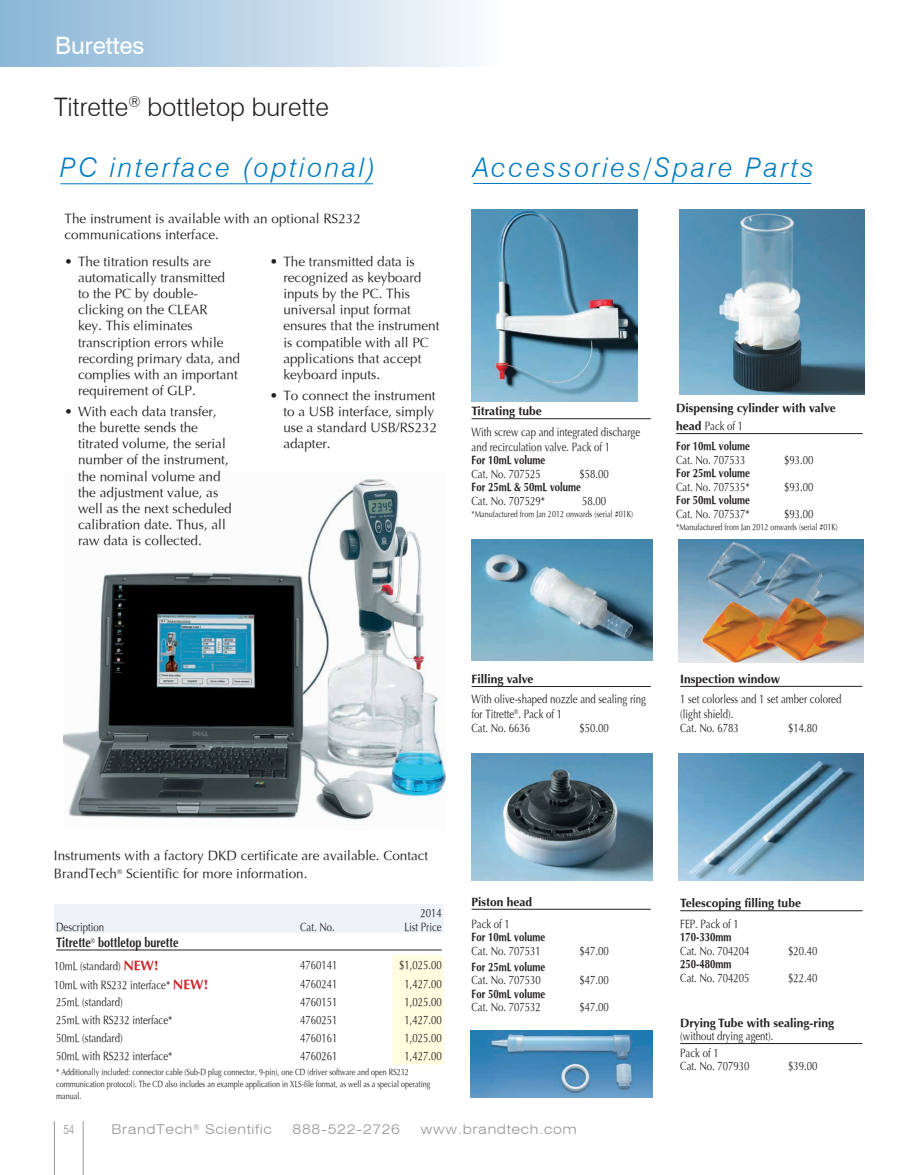
<style>
.page{position:relative;width:918px;height:1175px;background:#fff}
.page>*{position:absolute;margin:0;border:0;box-sizing:border-box;transform-origin:0 0}
.t1{font:italic 300 27px "Swiss 721 BT";letter-spacing:.1em;color:#007cc2}
.t2{font:300 25.5px "Swiss 721 BT";color:#231f20}
.t3{font:24px "Swiss 721 BT";color:#fff}
.t4{font:13.5px/16.2px "Optima";color:#231f20}
.t5{font:300 expanded 13.5px "Swiss 721 BT";letter-spacing:.05em;color:#939598}
.t6{font:700 13.5px "Optima";color:#231f20;scale:.8 1}
.t7{font:300 13.5px "Swiss 721 BT";color:#939598;scale:.75 1}
.t8{font:12px/15px "Optima";color:#231f20;scale:.8 1}
.t9{font:700 12px/18px "Optima";color:#231f20}
.t10{font:700 12px "Optima";color:#231f20;scale:.8 1}
.t11{font:9px/12px "Optima";color:#231f20;scale:.8 1}
.s1{font-weight:400}
.s2{font-weight:700;font-size:13.5px;color:#d1232a}
</style>
<div class="page">
<div style="left:0;top:0;width:500px;height:66px;background:linear-gradient(to right,#88b5d6,#fafbfd)"></div>
<hr style="left:83px;top:1120px;width:1px;height:54px;background:#939598">
<hr style="left:54px;top:1120px;width:1px;height:54px;background:#939598">
<img style="left:63px;top:478px;width:383px;height:344px">
<hr style="left:473px;top:183px;width:338px;height:1px;background:#007cc2">
<hr style="left:60px;top:183px;width:313px;height:1px;background:#007cc2">
<hr style="left:472px;top:418px;width:179px;height:1px;background:#231f20">
<img style="left:471px;top:209px;width:166px;height:192px">
<hr style="left:680px;top:910px;width:182px;height:1px;background:#231f20">
<hr style="left:680px;top:1043px;width:182px;height:1px;background:#231f20">
<hr style="left:472px;top:686px;width:179px;height:1px;background:#231f20">
<img style="left:471px;top:540px;width:181px;height:121px">
<img style="left:679px;top:540px;width:185px;height:122px">
<hr style="left:680px;top:686px;width:182px;height:1px;background:#231f20">
<hr style="left:472px;top:909px;width:179px;height:1px;background:#231f20">
<img style="left:471px;top:753px;width:181px;height:127px">
<img style="left:679px;top:209px;width:185px;height:186px">
<hr style="left:676px;top:433px;width:187px;height:1px;background:#231f20">
<img style="left:679px;top:753px;width:184px;height:127px">
<img style="left:470px;top:1030px;width:183px;height:67px">
<div style="left:54px;top:904px;width:390px;height:28px;background:#eef3f9"></div>
<div style="left:392px;top:955px;width:52px;height:109px;background:#fffce0"></div>
<hr style="left:56px;top:949px;width:386px;height:1px;background:#231f20">
<h3 class="t3" style="left:55px;top:31px;width:91px">Burettes</h3>
<h2 class="t2" style="left:54px;top:91px;width:277px">Titrette<sup>®</sup> bottletop burette</h2>
<h1 class="t1" style="left:60px;top:151px;width:317px">PC interface (optional)</h1>
<h1 class="t1" style="left:473px;top:150px;width:342px">Accessories/Spare Parts</h1>
<p class="t4" style="left:64px;top:211px;width:298px">The instrument is available with an optional RS232 communications interface.</p>
<p class="t4" style="left:78px;top:253px;width:164px;text-indent:-14px">• The titration results are automatically transmitted<br>to the PC by double&shy;clicking on the CLEAR<br>key. This eliminates transcription errors while recording primary data, and complies with an important requirement of GLP.</p>
<p class="t4" style="left:78px;top:403px;width:155px;text-indent:-14px">• With each data transfer, the burette sends the titrated volume, the serial number of the instrument, the nominal volume and the adjustment value, as well as the next scheduled calibration date. Thus, all raw data is collected.</p>
<p class="t4" style="left:283px;top:253px;width:158px;text-indent:-14px">• The transmitted data is recognized as keyboard inputs by the PC. This universal input format ensures that the instrument is compatible with all PC applications that accept keyboard inputs.</p>
<p class="t4" style="left:283px;top:387px;width:155px;text-indent:-14px">• To connect the instrument to a USB interface, simply use a standard USB/RS232 adapter.</p>
<p class="t9" style="left:676px;top:399px;width:161px">Dispensing cylinder with valve head <span class="s1">Pack of 1</span></p>
<p class="t10" style="left:676px;top:439px;width:94px">For 10mL volume</p>
<p class="t8" style="left:676px;top:452px;width:88px">Cat. No. 707533</p>
<p class="t8" style="left:784px;top:452px;width:38px">$93.00</p>
<p class="t10" style="left:676px;top:466px;width:94px">For 25mL volume</p>
<p class="t8" style="left:676px;top:479px;width:94px">Cat. No. 707535*</p>
<p class="t8" style="left:784px;top:479px;width:38px">$93.00</p>
<p class="t10" style="left:676px;top:493px;width:94px">For 50mL volume</p>
<p class="t8" style="left:676px;top:506px;width:94px">Cat. No. 707537*</p>
<p class="t8" style="left:784px;top:506px;width:38px">$93.00</p>
<p class="t11" style="left:676px;top:521px;width:204px">*Manufactured from Jan 2012 onwards (serial #01K)</p>
<p class="t9" style="left:472px;top:402px;width:72px">Titrating tube</p>
<p class="t8" style="left:472px;top:424px;width:212px">With screw cap and integrated discharge and recirculation valve. Pack of 1</p>
<p class="t10" style="left:472px;top:453px;width:94px">For 10mL volume</p>
<p class="t8" style="left:472px;top:466px;width:88px">Cat. No. 707525</p>
<p class="t8" style="left:580px;top:466px;width:38px">$58.00</p>
<p class="t10" style="left:472px;top:480px;width:138px">For 25mL &amp; 50mL volume</p>
<p class="t8" style="left:472px;top:493px;width:94px">Cat. No. 707529*</p>
<p class="t8" style="left:582px;top:493px;width:32px">58.00</p>
<p class="t11" style="left:472px;top:507px;width:204px">*Manufactured from Jan 2012 onwards (serial #01K)</p>
<p class="t9" style="left:472px;top:670px;width:64px">Filling valve</p>
<p class="t8" style="left:472px;top:692px;width:220px">With olive-shaped nozzle and sealing ring for Titrette<sup>®</sup>. Pack of 1</p>
<p class="t8" style="left:472px;top:720px;width:75px">Cat. No. 6636</p>
<p class="t8" style="left:580px;top:720px;width:38px">$50.00</p>
<p class="t9" style="left:680px;top:670px;width:101px">Inspection window</p>
<p class="t8" style="left:680px;top:692px;width:203px">1 set colorless and 1 set amber colored (light shield).</p>
<p class="t8" style="left:680px;top:720px;width:75px">Cat. No. 6783</p>
<p class="t8" style="left:788px;top:720px;width:38px">$14.80</p>
<p class="t4" style="left:54px;top:846px;width:376px;line-height:18px">Instruments with a factory DKD certificate are available. Contact<br>BrandTech<sup>®</sup> Scientific for more information.</p>
<p class="t8" style="left:56px;top:919px;width:62px">Description</p>
<p class="t8" style="left:300px;top:919px;width:45px">Cat. No.</p>
<p class="t8" style="left:404px;top:906px;width:48px;line-height:13.5px;text-align:right">2014<br>List Price</p>
<p class="t6" style="left:56px;top:935px;width:155px">Titrette<sup>®</sup> bottletop burette</p>
<p class="t8" style="left:54px;top:958px;width:132px">10mL (standard) <span class="s2">NEW!</span></p>
<p class="t8" style="left:300px;top:957px;width:48px">4760141</p>
<p class="t8" style="left:399px;top:957px;width:55px">$1,025.00</p>
<p class="t8" style="left:54px;top:977px;width:194px">10mL with RS232 interface* <span class="s2">NEW!</span></p>
<p class="t8" style="left:300px;top:976px;width:48px">4760241</p>
<p class="t8" style="left:404px;top:976px;width:48px">1,427.00</p>
<p class="t8" style="left:56px;top:995px;width:85px">25mL (standard)</p>
<p class="t8" style="left:300px;top:995px;width:48px">4760151</p>
<p class="t8" style="left:404px;top:995px;width:48px">1,025.00</p>
<p class="t8" style="left:56px;top:1012px;width:147px">25mL with RS232 interface*</p>
<p class="t8" style="left:300px;top:1012px;width:48px">4760251</p>
<p class="t8" style="left:404px;top:1012px;width:48px">1,427.00</p>
<p class="t8" style="left:56px;top:1030px;width:85px">50mL (standard)</p>
<p class="t8" style="left:300px;top:1030px;width:48px">4760161</p>
<p class="t8" style="left:404px;top:1030px;width:48px">1,025.00</p>
<p class="t8" style="left:56px;top:1048px;width:147px">50mL with RS232 interface*</p>
<p class="t8" style="left:300px;top:1048px;width:48px">4760261</p>
<p class="t8" style="left:404px;top:1048px;width:48px">1,427.00</p>
<p class="t11" style="left:56px;top:1065px;width:469px">* Additionally included: connector cable (Sub-D plug connector, 9-pin), one CD (driver software and open RS232 communication protocol). The CD also includes an example application in XLS-file format, as well as a special operating manual.</p>
<p class="t9" style="left:472px;top:893px;width:62px">Piston head</p>
<p class="t8" style="left:472px;top:916px;width:50px">Pack of 1</p>
<p class="t10" style="left:472px;top:930px;width:94px">For 10mL volume</p>
<p class="t8" style="left:472px;top:943px;width:88px">Cat. No. 707531</p>
<p class="t8" style="left:580px;top:943px;width:38px">$47.00</p>
<p class="t10" style="left:472px;top:959px;width:94px">For 25mL volume</p>
<p class="t8" style="left:472px;top:973px;width:88px">Cat. No. 707530</p>
<p class="t8" style="left:580px;top:973px;width:38px">$47.00</p>
<p class="t10" style="left:472px;top:986px;width:94px">For 50mL volume</p>
<p class="t8" style="left:472px;top:1000px;width:88px">Cat. No. 707532</p>
<p class="t8" style="left:580px;top:1000px;width:38px">$47.00</p>
<p class="t7" style="left:63px;top:1121px;width:16px">54</p>
<p class="t5" style="left:111px;top:1121px;width:162px">BrandTech<sup>®</sup> Scientific</p>
<p class="t5" style="left:293px;top:1121px;width:109px">888-522-2726</p>
<p class="t5" style="left:421px;top:1121px;width:157px">www.brandtech.com</p>
<p class="t9" style="left:680px;top:894px;width:122px">Telescoping filling tube</p>
<p class="t8" style="left:680px;top:916px;width:75px">FEP. Pack of 1</p>
<p class="t10" style="left:680px;top:930px;width:66px">170-330mm</p>
<p class="t8" style="left:680px;top:943px;width:88px">Cat. No. 704204</p>
<p class="t8" style="left:788px;top:943px;width:38px">$20.40</p>
<p class="t10" style="left:680px;top:957px;width:66px">250-480mm</p>
<p class="t8" style="left:680px;top:970px;width:88px">Cat. No. 704205</p>
<p class="t8" style="left:788px;top:970px;width:38px">$22.40</p>
<p class="t9" style="left:680px;top:1013px;width:155px">Drying Tube with sealing-ring</p>
<p class="t8" style="left:680px;top:1027px;width:118px;line-height:16.8px">(without drying agent).<br>Pack of 1</p>
<p class="t8" style="left:680px;top:1059px;width:88px">Cat. No. 707930</p>
<p class="t8" style="left:788px;top:1059px;width:38px">$39.00</p>
</div>
